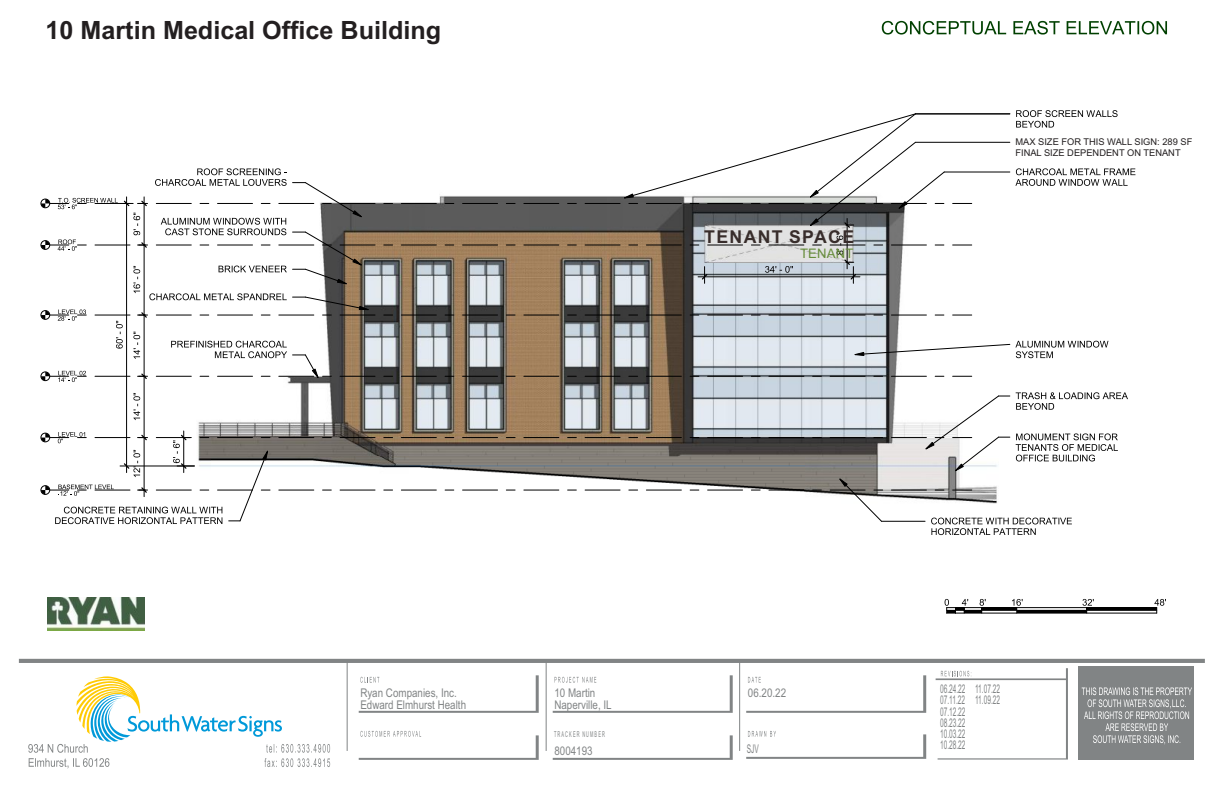
<style>
.page{position:relative;width:1224px;height:792px;background:#fff}
.page>*{position:absolute;margin:0;border:0;box-sizing:border-box;transform-origin:0 0}
.t1{font:700 25.2px "Arial";color:#231f20}
.t2{font:700 17.7px "Arial";letter-spacing:.08em;color:#382d2b}
.t3{font:13.1px "Arial";letter-spacing:.015em;color:#678d3b}
.t4{font:12px/11.5px "Arial Narrow";color:#818485}
.t5{font:12px/11.1px "Arial Narrow";color:#818485;text-align:justify;scale:.67 1}
.t6{font:9.3px/10.4px "Arial";color:#231f20}
.t7{font:8px "Arial Narrow";letter-spacing:.23em;color:#818485;scale:.6 1}
</style>
<div class="page">
<div style="left:1079px;top:666px;width:115px;height:94px;background:#818485"></div>
<svg style="left:359px;top:751px;width:180px;height:9px"></svg>
<svg style="left:553px;top:751px;width:180px;height:9px"></svg>
<svg style="left:746px;top:751px;width:180px;height:8px"></svg>
<svg style="left:19px;top:659px;width:1186px;height:92px"></svg>
<svg style="left:936px;top:668px;width:132px;height:92px"></svg>
<svg style="left:1082px;top:687px;width:110px;height:57px"></svg>
<svg style="left:28px;top:676px;width:302px;height:92px"></svg>
<img style="left:287px;top:113px;width:717px;height:501px">
<hr style="left:279px;top:437px;width:35px;height:1px;background:#000">
<hr style="left:340px;top:437px;width:35px;height:1px;background:#000">
<hr style="left:401px;top:437px;width:35px;height:1px;background:#000">
<hr style="left:463px;top:437px;width:35px;height:1px;background:#000">
<hr style="left:524px;top:437px;width:35px;height:1px;background:#000">
<hr style="left:585px;top:437px;width:35px;height:1px;background:#000">
<hr style="left:646px;top:437px;width:35px;height:1px;background:#000">
<hr style="left:708px;top:437px;width:35px;height:1px;background:#000">
<hr style="left:769px;top:437px;width:35px;height:1px;background:#000">
<hr style="left:830px;top:437px;width:35px;height:1px;background:#000">
<hr style="left:891px;top:437px;width:35px;height:1px;background:#000">
<hr style="left:279px;top:376px;width:35px;height:1px;background:#000">
<hr style="left:340px;top:376px;width:35px;height:1px;background:#000">
<hr style="left:401px;top:376px;width:35px;height:1px;background:#000">
<hr style="left:463px;top:376px;width:35px;height:1px;background:#000">
<hr style="left:524px;top:376px;width:35px;height:1px;background:#000">
<hr style="left:585px;top:376px;width:35px;height:1px;background:#000">
<hr style="left:646px;top:376px;width:35px;height:1px;background:#000">
<hr style="left:708px;top:376px;width:35px;height:1px;background:#000">
<hr style="left:769px;top:376px;width:35px;height:1px;background:#000">
<hr style="left:830px;top:376px;width:35px;height:1px;background:#000">
<hr style="left:891px;top:376px;width:35px;height:1px;background:#000">
<svg style="left:953px;top:376px;width:19px;height:1px"></svg>
<hr style="left:279px;top:315px;width:35px;height:1px;background:#000">
<hr style="left:340px;top:315px;width:35px;height:1px;background:#000">
<hr style="left:401px;top:315px;width:35px;height:1px;background:#000">
<hr style="left:463px;top:315px;width:35px;height:1px;background:#000">
<hr style="left:524px;top:315px;width:35px;height:1px;background:#000">
<hr style="left:585px;top:315px;width:35px;height:1px;background:#000">
<hr style="left:646px;top:315px;width:35px;height:1px;background:#000">
<hr style="left:708px;top:315px;width:35px;height:1px;background:#000">
<hr style="left:769px;top:315px;width:35px;height:1px;background:#000">
<hr style="left:830px;top:315px;width:35px;height:1px;background:#000">
<hr style="left:891px;top:315px;width:35px;height:1px;background:#000">
<svg style="left:953px;top:315px;width:19px;height:1px"></svg>
<hr style="left:279px;top:245px;width:35px;height:1px;background:#000">
<hr style="left:340px;top:245px;width:35px;height:1px;background:#000">
<hr style="left:401px;top:245px;width:35px;height:1px;background:#000">
<hr style="left:463px;top:245px;width:35px;height:1px;background:#000">
<hr style="left:524px;top:245px;width:35px;height:1px;background:#000">
<hr style="left:585px;top:245px;width:35px;height:1px;background:#000">
<svg style="left:953px;top:245px;width:19px;height:1px"></svg>
<hr style="left:279px;top:490px;width:35px;height:1px;background:#000">
<hr style="left:340px;top:490px;width:35px;height:1px;background:#000">
<hr style="left:401px;top:490px;width:35px;height:1px;background:#000">
<hr style="left:463px;top:490px;width:35px;height:1px;background:#000">
<hr style="left:524px;top:490px;width:35px;height:1px;background:#000">
<hr style="left:585px;top:490px;width:35px;height:1px;background:#000">
<hr style="left:646px;top:490px;width:35px;height:1px;background:#000">
<hr style="left:708px;top:490px;width:35px;height:1px;background:#000">
<hr style="left:769px;top:490px;width:35px;height:1px;background:#000">
<hr style="left:830px;top:490px;width:35px;height:1px;background:#000">
<hr style="left:891px;top:490px;width:35px;height:1px;background:#000">
<svg style="left:953px;top:490px;width:19px;height:1px"></svg>
<svg style="left:953px;top:203px;width:19px;height:1px"></svg>
<hr style="left:585px;top:203px;width:35px;height:1px;background:#000">
<hr style="left:524px;top:203px;width:35px;height:1px;background:#000">
<hr style="left:463px;top:203px;width:35px;height:1px;background:#000">
<hr style="left:401px;top:203px;width:35px;height:1px;background:#000">
<hr style="left:340px;top:203px;width:35px;height:1px;background:#000">
<hr style="left:279px;top:203px;width:35px;height:1px;background:#000">
<svg style="left:1018px;top:340px;width:91px;height:3px"></svg>
<svg style="left:1017px;top:358px;width:36px;height:1px"></svg>
<svg style="left:855px;top:341px;width:253px;height:17px"></svg>
<svg style="left:1016px;top:433px;width:102px;height:29px"></svg>
<hr style="left:882px;top:521px;width:43px;height:1px;background:#000">
<svg style="left:840px;top:479px;width:43px;height:43px"></svg>
<svg style="left:931px;top:516px;width:141px;height:2px"></svg>
<div style="left:931px;top:527px;width:105px;height:10px;background:#fff"></div>
<svg style="left:931px;top:518px;width:141px;height:17px"></svg>
<hr style="left:944px;top:172px;width:66px;height:1px;background:#000">
<svg style="left:1015px;top:168px;width:120px;height:18px"></svg>
<svg style="left:293px;top:182px;width:69px;height:35px"></svg>
<svg style="left:155px;top:168px;width:132px;height:18px"></svg>
<svg style="left:293px;top:232px;width:69px;height:52px"></svg>
<svg style="left:293px;top:297px;width:75px;height:19px"></svg>
<svg style="left:293px;top:355px;width:38px;height:23px"></svg>
<hr style="left:144px;top:197px;width:1px;height:48px;background:#000">
<hr style="left:915px;top:142px;width:95px;height:1px;background:#000">
<svg style="left:926px;top:396px;width:84px;height:75px"></svg>
<svg style="left:1016px;top:392px;width:112px;height:18px"></svg>
<hr style="left:126px;top:197px;width:1px;height:276px;background:#000">
<hr style="left:915px;top:114px;width:95px;height:1px;background:#000">
<svg style="left:624px;top:114px;width:321px;height:169px"></svg>
<svg style="left:1016px;top:110px;width:102px;height:18px"></svg>
<svg style="left:41px;top:198px;width:246px;height:326px"></svg>
<img style="left:48px;top:598px;width:96px;height:32px">
<svg style="left:882px;top:21px;width:285px;height:14px"></svg>
<hr style="left:947px;top:607px;width:210px;height:1px;background:#000">
<hr style="left:947px;top:610px;width:210px;height:1px;background:#000">
<hr style="left:947px;top:613px;width:210px;height:1px;background:#000">
<hr style="left:982px;top:608px;width:35px;height:2px;background:#000">
<svg style="left:945px;top:599px;width:41px;height:14px"></svg>
<svg style="left:1012px;top:599px;width:154px;height:14px"></svg>
<h1 class="t1" style="left:46px;top:20px;width:397px">10 Martin Medical Office Building</h1>
<h2 class="t2" style="left:704px;top:231px;width:152px">TENANT SPACE</h2>
<p class="t3" style="left:800px;top:248px;width:55px">TENANT</p>
<p class="t6" style="left:1015px;top:138px;width:179px">MAX SIZE FOR THIS WALL SIGN: 289 SF<br>FINAL SIZE DEPENDENT ON TENANT</p>
<p class="t4" style="left:360px;top:689px;width:107px">Ryan Companies, Inc.<br>Edward Elmhurst Health</p>
<p class="t4" style="left:554px;top:689px;width:59px">10 Martin<br>Naperville, IL</p>
<p class="t4" style="left:748px;top:689px;width:40px">06.20.22</p>
<p class="t4" style="left:554px;top:746px;width:40px">8004193</p>
<p class="t5" style="left:747px;top:744px;width:19px">SJV</p>
<p class="t7" style="left:554px;top:731px;width:86px">TRACKER NUMBER</p>
<p class="t5" style="left:940px;top:685px;width:40px">06.24.22<br>07.11.22<br>07.12.22<br>08.23.22<br>10.03.22<br>10.28.22</p>
<p class="t5" style="left:975px;top:685px;width:39px;line-height:10.7px">11.07.22<br>11.09.22</p>
</div>
